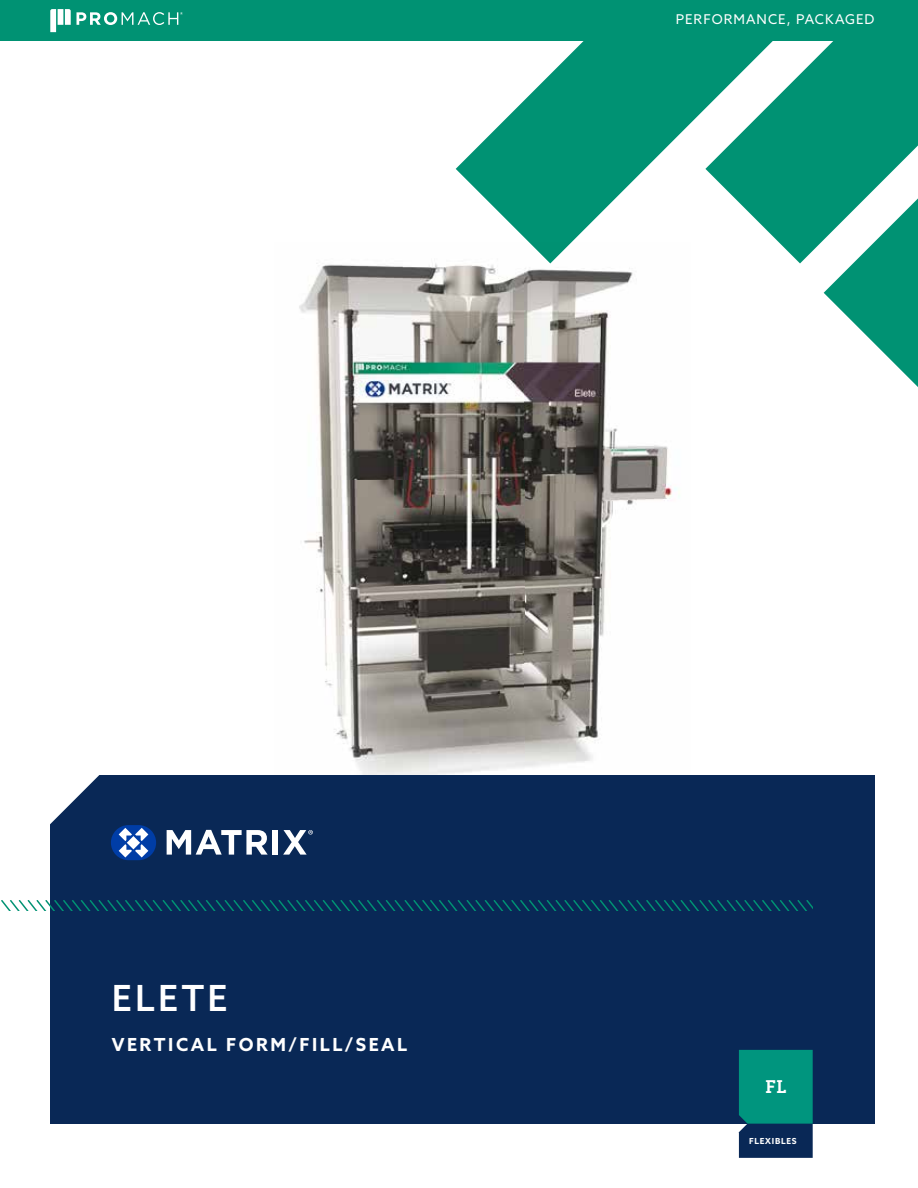
<style>
.page{position:relative;width:918px;height:1188px;background:#fff}
.page>*{position:absolute;margin:0;border:0;box-sizing:border-box;transform-origin:0 0}
.t1{font:500 36px "Azo Sans";letter-spacing:.09em;color:#fff}
.t2{font:500 19.05px "Vista Slab OTCE";color:#fff}
.t3{font:700 18px "Azo Sans";letter-spacing:.14em;color:#fff}
.t4{font:13.5px "Azo Sans";letter-spacing:.075em;color:#fff}
.t5{font:700 8.4px "Azo Sans";letter-spacing:.09em;color:#fff}
</style>
<div class="page">
<div style="left:50px;top:775px;width:824px;height:348px;background:#092856"></div>
<img style="left:299px;top:263px;width:378px;height:512px">
<svg style="left:739px;top:1050px;width:74px;height:108px;background:#047272"></svg>
<svg style="left:167px;top:830px;width:101px;height:25px"></svg>
<div style="left:273px;top:830px;width:5px;height:25px;background:#fff"></div>
<svg style="left:283px;top:830px;width:30px;height:25px"></svg>
<div style="left:111px;top:825px;width:45px;height:35px;background:#003da6;border-radius:18px"></div>
<svg style="left:119px;top:828px;width:29px;height:30px"></svg>
<svg style="left:1px;top:901px;width:812px;height:10px"></svg>
<svg style="left:456px;top:41px;width:462px;height:346px"></svg>
<div style="left:0;top:0;width:918px;height:41px;background:#009273"></div>
<svg style="left:50px;top:9px;width:133px;height:23px"></svg>
<svg style="left:50px;top:775px;width:50px;height:50px"></svg>
<p class="t4" style="left:676px;top:11px;width:200px">PERFORMANCE, PACKAGED</p>
<p class="t4" style="left:700px;top:11px;width:200px">PERFORMANCE, PACKAGED</p>
<h1 class="t1" style="left:112px;top:974px;width:117px">ELETE</h1>
<h3 class="t3" style="left:112px;top:1032px;width:297px">VERTICAL FORM/FILL/SEAL</h3>
<h2 class="t2" style="left:765px;top:1076px;width:23px">FL</h2>
<p class="t5" style="left:749px;top:1135px;width:49px">FLEXIBLES</p>
</div>
